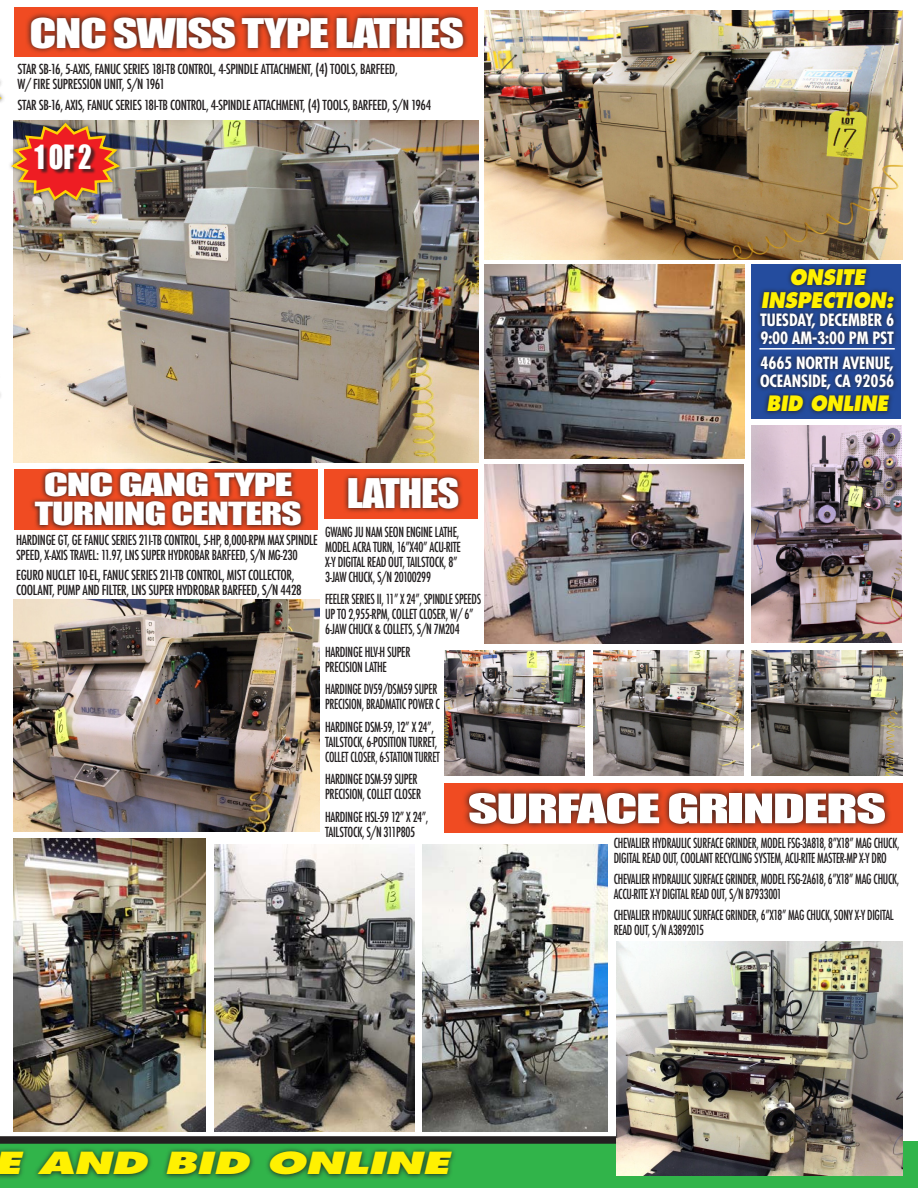
<style>
.page{position:relative;width:918px;height:1188px;background:#fff}
.page>*{position:absolute;margin:0;border:0;box-sizing:border-box;transform-origin:0 0}
.t1{font:37.5px "Impact";letter-spacing:-.03em;color:#fff;scale:1.3 1}
.t2{font:37.5px "Impact";letter-spacing:-.03em;color:#fff;scale:1.57 1}
.t3{font:37.5px "Impact";letter-spacing:-.03em;color:#fff;scale:1.13 1}
.t4{font:30.6px "Impact";color:#fff;scale:.88 1}
.t5{font:italic 800 29.55px "Futura";letter-spacing:-.01em;color:#fff101;scale:1.47 1}
.t6{font:29.25px/29.2px "Impact";letter-spacing:-.03em;color:#fff;text-align:center;scale:1.5 1}
.t7{font:italic 800 21px "Futura";letter-spacing:-.01em;color:#fff101;scale:.9 1}
.t8{font:italic 800 20.55px "Futura";letter-spacing:-.01em;color:#fff101;scale:.9 1}
.t9{font:700 condensed 16.5px/18px "Futura";letter-spacing:-.01em;color:#fff}
.t10{font:500 condensed 13.5px/15px "Futura";letter-spacing:-.025em;color:#231f20;scale:.87 1}
.t11{font:500 condensed 13.5px/15px "Futura";letter-spacing:-.025em;color:#231f20}
.t12{font:500 condensed 13.5px/15px "Futura";letter-spacing:-.025em;color:#231f20;scale:.9 1}
.t13{font:500 condensed 13.5px/15px "Futura";letter-spacing:-.025em;color:#231f20;scale:.88 1}
.t14{font:500 condensed 13.5px/15px "Futura";letter-spacing:-.025em;color:#231f20;scale:.95 1}
</style>
<div class="page">
<div style="left:0;top:1141px;width:918px;height:47px;background:#31b44a"></div>
<div style="left:0;top:1136px;width:623px;height:8px;background:#231f20"></div>
<div style="left:14px;top:7px;width:464px;height:50px;background:#f04b22"></div>
<svg style="left:26px;top:13px;width:442px;height:40px;background:#883420"></svg>
<div style="left:324px;top:469px;width:154px;height:50px;background:#f04b22"></div>
<svg style="left:344px;top:474px;width:119px;height:39px;background:#823320"></svg>
<div style="left:444px;top:783px;width:459px;height:49px;background:#f04b22"></div>
<svg style="left:464px;top:787px;width:426px;height:42px;background:#823320"></svg>
<div style="left:14px;top:469px;width:304px;height:61px;background:#f04b22"></div>
<svg style="left:31px;top:468px;width:274px;height:62px;background:#873724"></svg>
<img style="left:14px;top:120px;width:464px;height:342px">
<img style="left:14px;top:599px;width:306px;height:232px">
<img style="left:422px;top:844px;width:186px;height:287px">
<img style="left:215px;top:844px;width:199px;height:287px">
<img style="left:14px;top:839px;width:192px;height:292px">
<img style="left:485px;top:10px;width:418px;height:249px">
<img style="left:485px;top:264px;width:260px;height:195px">
<img style="left:485px;top:465px;width:258px;height:179px">
<img style="left:445px;top:650px;width:140px;height:126px">
<img style="left:593px;top:650px;width:150px;height:126px">
<img style="left:752px;top:650px;width:151px;height:126px">
<img style="left:616px;top:942px;width:287px;height:234px">
<svg style="left:0;top:1148px;width:455px;height:31px"></svg>
<div style="left:7px;top:118px;width:118px;height:87px;background:#231f20;opacity:.75"></div>
<img style="left:752px;top:426px;width:149px;height:217px">
<div style="left:752px;top:264px;width:149px;height:155px;background:#244c9e"></div>
<svg style="left:757px;top:266px;width:140px;height:149px"></svg>
<hr style="left:759px;top:348px;width:136px;height:2px;background:#fff">
<svg style="left:0;top:80px;width:123px;height:122px"></svg>
<p class="t1" style="left:30px;top:4px;width:336px">CNC SWISS TYPE LATHES</p>
<p class="t11" style="left:17px;top:61px;width:382px">STAR SB-16, 5-AXIS, FANUC SERIES 18I-TB CONTROL, 4-SPINDLE ATTACHMENT, (4) TOOLS, BARFEED,<br>W/ FIRE SUPRESSION UNIT, S/N 1961</p>
<p class="t11" style="left:17px;top:97px;width:415px">STAR SB-16, AXIS, FANUC SERIES 18I-TB CONTROL, 4-SPINDLE ATTACHMENT, (4) TOOLS, BARFEED, S/N 1964</p>
<h2 class="t4" style="left:34px;top:134px;width:67px">1 OF 2</h2>
<p class="t7" style="left:789px;top:265px;width:86px">ONSITE</p>
<p class="t7" style="left:761px;top:287px;width:149px">INSPECTION:</p>
<p class="t9" style="left:760px;top:311px;width:136px">TUESDAY, DECEMBER 6</p>
<p class="t9" style="left:760px;top:329px;width:135px">9:00 AM-3:00 PM PST</p>
<p class="t9" style="left:760px;top:354px;width:136px">4665 NORTH AVENUE,<br>OCEANSIDE, CA 92056</p>
<p class="t8" style="left:767px;top:391px;width:136px">BID ONLINE</p>
<p class="t6" style="left:35px;top:469px;width:180px">CNC GANG TYPE<br>TURNING CENTERS</p>
<p class="t3" style="left:347px;top:464px;width:101px">LATHES</p>
<p class="t12" style="left:325px;top:524px;width:152px">GWANG JU NAM SEON ENGINE LATHE,<br>MODEL ACRA TURN, 16”X40” ACU-RITE<br>X-Y DIGITAL READ OUT, TAILSTOCK, 8”<br>3-JAW CHUCK, S/N 20100299</p>
<p class="t13" style="left:325px;top:592px;width:179px">FEELER SERIES II, 11” X 24”, SPINDLE SPEEDS<br>UP TO 2,955-RPM, COLLET CLOSER, W/ 6”<br>6-JAW CHUCK &amp; COLLETS, S/N 7M204</p>
<p class="t12" style="left:325px;top:644px;width:96px">HARDINGE HLV-H SUPER<br>PRECISION LATHE</p>
<p class="t13" style="left:325px;top:682px;width:132px">HARDINGE DV59/DSM59 SUPER<br>PRECISION, BRADMATIC POWER C</p>
<p class="t12" style="left:325px;top:719px;width:129px">HARDINGE DSM-59, 12” X 24”,<br>TAILSTOCK, 6-POSITION TURRET,<br>COLLET CLOSER, 6-STATION TURRET</p>
<p class="t12" style="left:325px;top:772px;width:108px">HARDINGE DSM-59 SUPER<br>PRECISION, COLLET CLOSER</p>
<p class="t12" style="left:325px;top:809px;width:116px">HARDINGE HSL-59 12” X 24”,<br>TAILSTOCK, S/N 311P805</p>
<p class="t14" style="left:16px;top:533px;width:319px">HARDINGE GT, GE FANUC SERIES 21I-TB CONTROL, 5-HP, 8,000-RPM MAX SPINDLE<br>SPEED, X-AXIS TRAVEL: 11.97, LNS SUPER HYDROBAR BARFEED, S/N MG-230</p>
<p class="t11" style="left:16px;top:567px;width:287px">EGURO NUCLET 10-EL, FANUC SERIES 21I-TB CONTROL, MIST COLLECTOR,<br>COOLANT, PUMP AND FILTER, LNS SUPER HYDROBAR BARFEED, S/N 4428</p>
<p class="t2" style="left:468px;top:779px;width:268px">SURFACE GRINDERS</p>
<p class="t10" style="left:614px;top:836px;width:330px">CHEVALIER HYDRAULIC SURFACE GRINDER, MODEL FSG-3A818, 8”X18” MAG CHUCK,<br>DIGITAL READ OUT, COOLANT RECYCLING SYSTEM, ACU-RITE MASTER-MP X-Y DRO</p>
<p class="t10" style="left:614px;top:872px;width:330px">CHEVALIER HYDRAULIC SURFACE GRINDER, MODEL FSG-2A618, 6”X18” MAG CHUCK,<br>ACCU-RITE X-Y DIGITAL READ OUT, S/N B7933001</p>
<p class="t10" style="left:614px;top:908px;width:323px">CHEVALIER HYDRAULIC SURFACE GRINDER, 6”X18” MAG CHUCK, SONY X-Y DIGITAL<br>READ OUT, S/N A3892015</p>
<h3 class="t5" style="left:-6px;top:1145px;width:311px">E AND BID ONLINE</h3>
</div>
